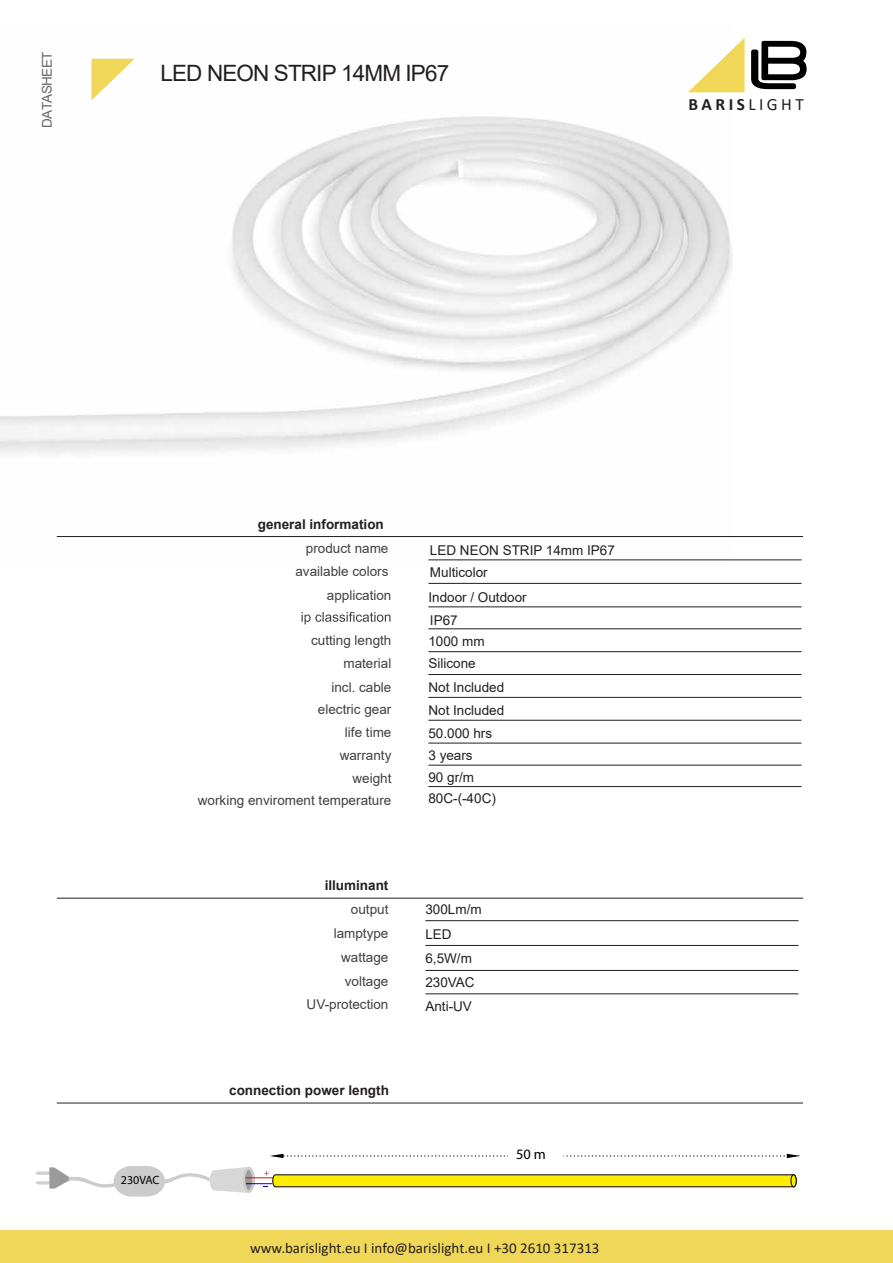
<style>
.page{position:relative;width:893px;height:1263px;background:#fff}
.page>*{position:absolute;margin:0;border:0;box-sizing:border-box;transform-origin:0 0}
.t1{font:22.5px "Arial";letter-spacing:-.04em;color:#231f20}
.t2{font:700 17.25px "Calibri";letter-spacing:.2em;color:#231f20}
.t3{font:15px "Calibri";color:#231f20}
.t4{font:14.4px "Myriad Pro";color:#000}
.t5{font:13.5px/23.5px "Arial";color:#404041;text-align:right}
.t6{font:13.5px/21.8px "Arial";color:#231f20}
.t7{font:700 13.5px "Arial";color:#231f20}
.t8{font:13.5px "Arial";letter-spacing:-.04em;color:#676767}
.t9{font:12px "Myriad Pro";color:#000}
.s1{font-weight:400}
</style>
<div class="page">
<img style="left:0;top:58px;width:732px;height:502px">
<div style="left:0;top:1230px;width:893px;height:33px;background:#f1d757"></div>
<svg style="left:751px;top:41px;width:56px;height:48px"></svg>
<svg style="left:688px;top:38px;width:57px;height:54px"></svg>
<svg style="left:91px;top:59px;width:44px;height:41px"></svg>
<hr style="left:57px;top:536px;width:746px;height:1px;background:#231f20">
<hr style="left:428px;top:560px;width:373px;height:1px;background:#231f20">
<svg style="left:302px;top:612px;width:88px;height:12px"></svg>
<hr style="left:428px;top:607px;width:373px;height:1px;background:#231f20">
<hr style="left:428px;top:583px;width:373px;height:1px;background:#231f20">
<hr style="left:425px;top:945px;width:373px;height:1px;background:#231f20">
<hr style="left:428px;top:651px;width:373px;height:1px;background:#231f20">
<hr style="left:425px;top:970px;width:373px;height:1px;background:#231f20">
<hr style="left:425px;top:993px;width:373px;height:1px;background:#231f20">
<hr style="left:428px;top:720px;width:373px;height:1px;background:#231f20">
<hr style="left:428px;top:743px;width:373px;height:1px;background:#231f20">
<hr style="left:428px;top:765px;width:373px;height:1px;background:#231f20">
<hr style="left:428px;top:786px;width:373px;height:1px;background:#231f20">
<hr style="left:428px;top:628px;width:373px;height:1px;background:#231f20">
<hr style="left:428px;top:674px;width:373px;height:1px;background:#231f20">
<hr style="left:428px;top:697px;width:373px;height:1px;background:#231f20">
<hr style="left:57px;top:898px;width:746px;height:1px;background:#231f20">
<hr style="left:57px;top:1103px;width:746px;height:1px;background:#231f20">
<hr style="left:425px;top:920px;width:373px;height:1px;background:#231f20">
<svg style="left:270px;top:1154px;width:238px;height:4px"></svg>
<svg style="left:563px;top:1154px;width:237px;height:4px"></svg>
<svg style="left:36px;top:1171px;width:20px;height:4px"></svg>
<hr style="left:36px;top:1181px;width:20px;height:3px;background:#d1d1d1;border-radius:2px">
<svg style="left:49px;top:1166px;width:748px;height:30px"></svg>
<p class="t8" style="left:38px;top:128px;width:78px;rotate:-90deg">DATASHEET</p>
<h1 class="t1" style="left:161px;top:57px;width:290px">LED NEON STRIP 14MM IP67</h1>
<p class="t2" style="left:689px;top:92px;width:117px">BARIS<span class="s1">LIGHT</span></p>
<p class="t9" style="left:121px;top:1173px;width:40px">230VAC</p>
<p class="t7" style="left:258px;top:515px;width:128px">general information</p>
<p class="t5" style="left:306px;top:536px;width:84px">product name</p>
<p class="t6" style="left:430px;top:539px;width:187px">LED NEON STRIP 14mm IP67</p>
<p class="t5" style="left:295px;top:559px;width:95px">available colors</p>
<p class="t6" style="left:430px;top:561px;width:59px">Multicolor</p>
<p class="t5" style="left:327px;top:584px;width:66px">application</p>
<p class="t6" style="left:428px;top:586px;width:100px">Indoor / Outdoor</p>
<p class="t5" style="left:311px;top:628px;width:82px">cutting length</p>
<p class="t6" style="left:428px;top:610px;width:58px;line-height:20.7px">IP67<br>1000 mm</p>
<p class="t5" style="left:343px;top:651px;width:50px">material</p>
<p class="t6" style="left:428px;top:652px;width:49px">Silicone</p>
<p class="t5" style="left:331px;top:676px;width:62px">incl. cable</p>
<p class="t6" style="left:428px;top:676px;width:77px">Not Included</p>
<p class="t5" style="left:318px;top:697px;width:75px;line-height:23px">electric gear life time</p>
<p class="t6" style="left:428px;top:699px;width:77px;line-height:22.2px">Not Included<br>50.000 hrs</p>
<p class="t5" style="left:340px;top:743px;width:53px">warranty weight</p>
<p class="t5" style="left:198px;top:788px;width:195px">working enviroment temperature</p>
<p class="t6" style="left:428px;top:744px;width:69px">3 years<br>90 gr/m<br>80C-(-40C)</p>
<p class="t7" style="left:325px;top:876px;width:65px">illuminant</p>
<p class="t5" style="left:351px;top:897px;width:39px">output</p>
<p class="t6" style="left:425px;top:898px;width:58px">300Lm/m</p>
<p class="t5" style="left:334px;top:921px;width:56px">lamptype</p>
<p class="t5" style="left:341px;top:945px;width:49px">wattage</p>
<p class="t5" style="left:307px;top:969px;width:83px">voltage<br>UV-protection</p>
<p class="t7" style="left:229px;top:1080px;width:161px">connection power length</p>
<p class="t6" style="left:425px;top:922px;width:48px;line-height:23.5px">LED<br>6,5W/m</p>
<p class="t6" style="left:425px;top:971px;width:51px;line-height:23.4px">230VAC<br>Anti-UV</p>
<p class="t4" style="left:516px;top:1145px;width:31px">50 m</p>
<p class="t3" style="left:250px;top:1237px;width:351px">www.barislight.eu I info@barislight.eu Ι +30 2610 317313</p>
</div>
